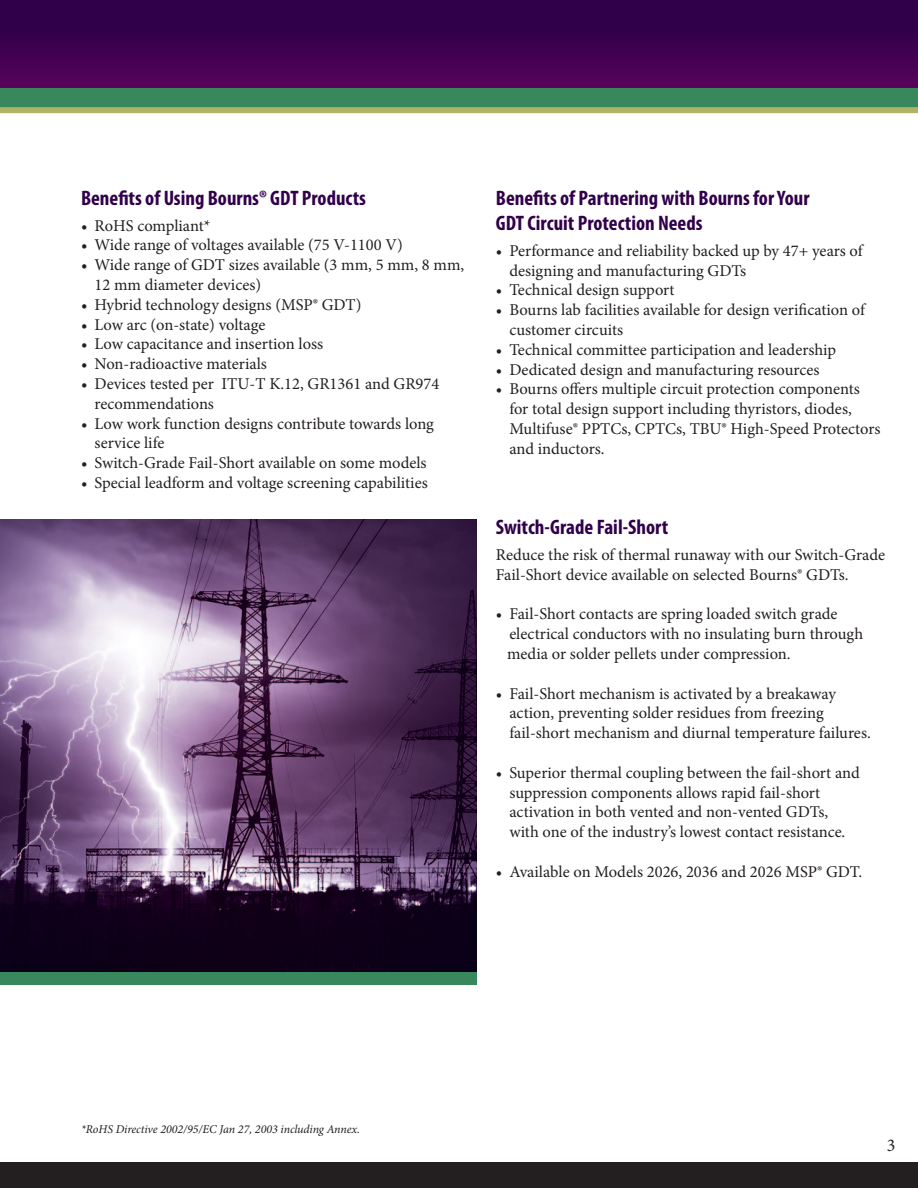
<style>
.page{position:relative;width:918px;height:1188px;background:#fff}
.page>*{position:absolute;margin:0;border:0;box-sizing:border-box;transform-origin:0 0}
.t1{font:700 condensed 21px "Myriad Pro";color:#31004a}
.t2{font:18px "Minion Pro";color:#231f20}
.t3{font:16.5px/19.8px "Minion Pro";color:#231f20}
.t4{font:italic 12px "Minion Pro";letter-spacing:-.005em;color:#231f20}
</style>
<div class="page">
<div style="left:0;top:78px;width:918px;height:32px;background:#39885d"></div>
<div style="left:0;top:0;width:918px;height:88px;background:linear-gradient(to bottom,#280046,#530259)"></div>
<div style="left:0;top:1162px;width:918px;height:26px;background:#231f20"></div>
<div style="left:0;top:107px;width:918px;height:6px;background:#afb365"></div>
<div style="left:0;top:955px;width:477px;height:30px;background:#39885d"></div>
<img style="left:0;top:520px;width:477px;height:452px">
<p class="t1" style="left:81px;top:185px;width:287px">Benefits of Using Bourns® GDT Products</p>
<p class="t3" style="left:81px;top:215px;width:131px">• RoHS compliant*</p>
<p class="t3" style="left:81px;top:235px;width:323px">• Wide range of voltages available (75 V-1100 V)</p>
<p class="t3" style="left:94px;top:255px;width:371px;text-indent:-13px">• Wide range of GDT sizes available (3 mm, 5 mm, 8 mm,<br>12 mm diameter devices)</p>
<p class="t3" style="left:81px;top:295px;width:282px">• Hybrid technology designs (MSP® GDT)</p>
<p class="t3" style="left:81px;top:314px;width:186px">• Low arc (on-state) voltage</p>
<p class="t3" style="left:81px;top:334px;width:244px">• Low capacitance and insertion loss</p>
<p class="t3" style="left:81px;top:354px;width:188px">• Non-radioactive materials</p>
<p class="t3" style="left:94px;top:374px;width:346px;text-indent:-13px">• Devices tested per ITU-T K.12, GR1361 and GR974 recommendations</p>
<p class="t3" style="left:94px;top:413px;width:341px;text-indent:-13px">• Low work function designs contribute towards long service life</p>
<p class="t3" style="left:81px;top:453px;width:347px">• Switch-Grade Fail-Short available on some models</p>
<p class="t3" style="left:81px;top:473px;width:348px">• Special leadform and voltage screening capabilities</p>
<p class="t1" style="left:496px;top:185px;width:315px">Benefits of Partnering with Bourns for Your</p>
<p class="t1" style="left:496px;top:210px;width:208px">GDT Circuit Protection Needs</p>
<p class="t3" style="left:509px;top:241px;width:355px;text-indent:-14px">• Performance and reliability backed up by 47+ years of designing and manufacturing GDTs</p>
<p class="t3" style="left:496px;top:280px;width:180px">• Technical design support</p>
<p class="t3" style="left:509px;top:300px;width:357px;text-indent:-13px">• Bourns lab facilities available for design verification of customer circuits</p>
<p class="t3" style="left:496px;top:340px;width:342px">• Technical committee participation and leadership</p>
<p class="t3" style="left:496px;top:359px;width:325px">• Dedicated design and manufacturing resources</p>
<p class="t3" style="left:509px;top:379px;width:373px;text-indent:-13px">• Bourns offers multiple circuit protection components for total design support including thyristors, diodes, Multifuse® PPTCs, CPTCs, TBU® High-Speed Protectors and inductors.</p>
<p class="t1" style="left:496px;top:514px;width:174px">Switch-Grade Fail-Short</p>
<p class="t3" style="left:496px;top:545px;width:391px">Reduce the risk of thermal runaway with our Switch-Grade<br>Fail-Short device available on selected Bourns® GDTs.</p>
<p class="t3" style="left:507px;top:604px;width:358px;text-indent:-11px">• Fail-Short contacts are spring loaded switch grade electrical conductors with no insulating burn through media or solder pellets under compression.</p>
<p class="t3" style="left:509px;top:684px;width:363px;text-indent:-13px">• Fail-Short mechanism is activated by a breakaway action, preventing solder residues from freezing fail-short mechanism and diurnal temperature failures.</p>
<p class="t3" style="left:509px;top:763px;width:352px;text-indent:-13px">• Superior thermal coupling between the fail-short and suppression components allows rapid fail-short activation in both vented and non-vented GDTs, with one of the industry’s lowest contact resistance.</p>
<p class="t3" style="left:496px;top:862px;width:368px">• Available on Models 2026, 2036 and 2026 MSP® GDT.</p>
<p class="t4" style="left:81px;top:1121px;width:281px">*RoHS Directive 2002/95/EC Jan 27, 2003 including Annex.</p>
<p class="t2" style="left:887px;top:1133px;width:10px">3</p>
</div>
